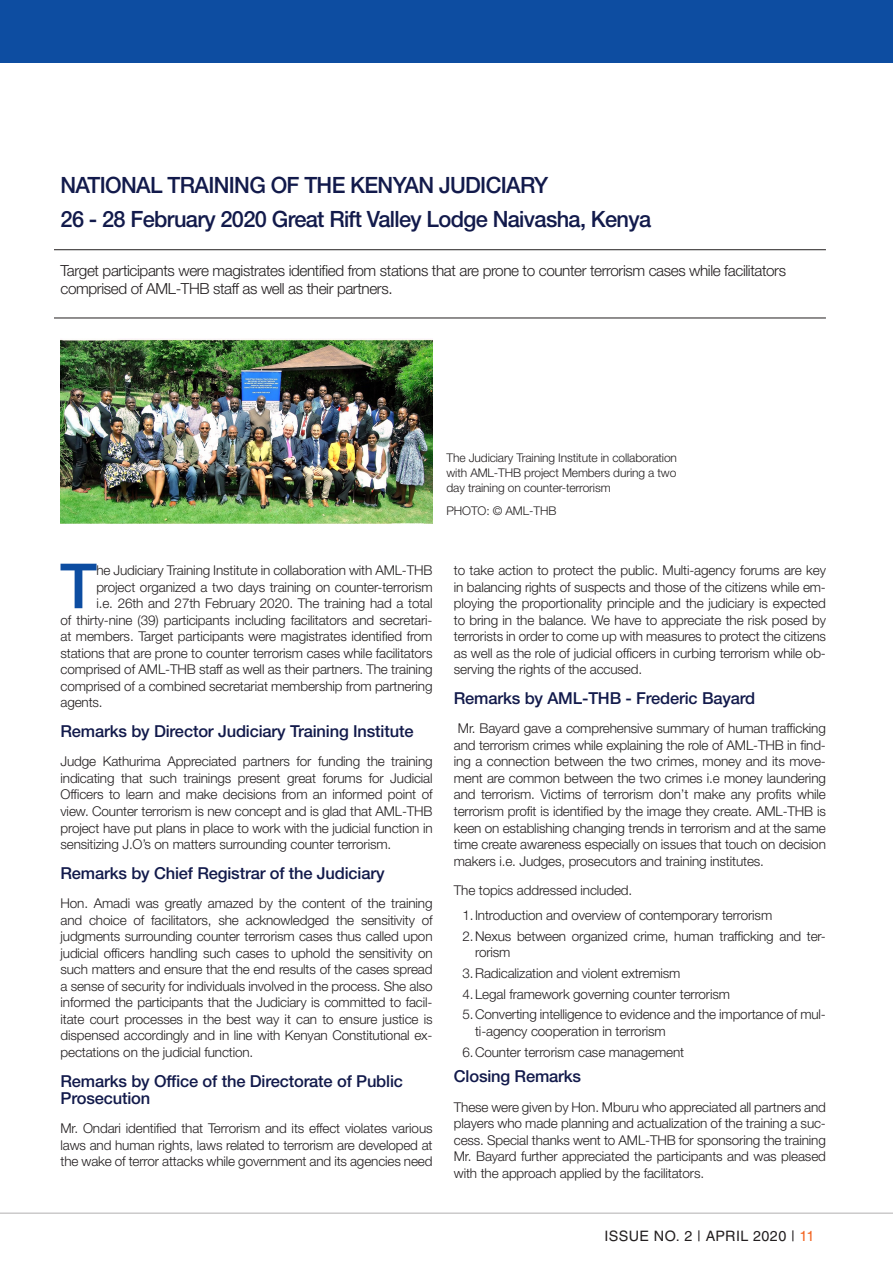
<style>
.page{position:relative;width:893px;height:1263px;background:#fff}
.page>*{position:absolute;margin:0;border:0;box-sizing:border-box;transform-origin:0 0}
.t1{font:500 62.4px "Helvetica Neue LT Std";color:#0d4da1}
.t2{font:500 22.5px "Helvetica Neue LT Std";letter-spacing:-.03em;color:#121a4b}
.t3{font:500 16.5px/17.2px "Helvetica Neue LT Std";letter-spacing:-.01em;color:#121a4b}
.t4{font:300 15.3px/18px "Helvetica Neue LT Std";letter-spacing:-.025em;color:#231f20}
.t5{font:14.4px "Helvetica LT Std";letter-spacing:.025em;color:#231f20}
.t6{font:300 13.5px/16.5px "Helvetica Neue LT Std";letter-spacing:-.01em;color:#231f20;text-align:justify}
.AML_Paragraph{font:300 12px/15px "Helvetica Neue LT Std";letter-spacing:-.01em;color:#231f20;text-align:justify}
.s1{color:#f36421}
</style>
<div class="page">
<hr style="left:0;top:1213px;width:893px;height:1px;background:#231f20">
<hr style="left:54px;top:318px;width:772px;height:1px;background:#231f20">
<hr style="left:54px;top:249px;width:772px;height:1px;background:#231f20">
<img style="left:61px;top:339px;width:372px;height:184px">
<div style="left:0;top:0;width:893px;height:62px;background:#0d4da1"></div>
<p class="t2" style="left:61px;top:171px;width:489px">NATIONAL TRAINING OF THE KENYAN JUDICIARY</p>
<p class="t2" style="left:61px;top:205px;width:592px">26 - 28 February 2020 Great Rift Valley Lodge Naivasha, Kenya</p>
<p class="t4" style="left:61px;top:261px;width:727px">Target participants were magistrates identified from stations that are prone to counter terrorism cases while facilitators comprised of AML-THB staff as well as their partners.</p>
<p class="AML_Paragraph" style="left:446px;top:450px;width:232px">The Judiciary Training Institute in collaboration with AML-THB project Members during a two day training on counter-terrorism</p>
<p class="AML_Paragraph" style="left:446px;top:503px;width:111px">PHOTO: © AML-THB</p>
<p class="t1" style="left:60px;top:549px;width:38px">T</p>
<p class="t6" style="left:96px;top:562px;width:338px">he Judiciary Training Institute in collaboration with AML-THB</p>
<p class="t6" style="left:96px;top:578px;width:338px">project organized a two days training on counter-terrorism</p>
<p class="t6" style="left:96px;top:595px;width:338px">i.e. 26th and 27th February 2020. The training had a total</p>
<p class="t6" style="left:61px;top:611px;width:374px">of thirty-nine (39) participants including facilitators and secretari-</p>
<p class="t6" style="left:61px;top:628px;width:374px">at members. Target participants were magistrates identified from</p>
<p class="t6" style="left:61px;top:644px;width:374px">stations that are prone to counter terrorism cases while facilitators</p>
<p class="t6" style="left:61px;top:661px;width:374px">comprised of AML-THB staff as well as their partners. The training</p>
<p class="t6" style="left:61px;top:677px;width:374px">comprised of a combined secretariat membership from partnering</p>
<p class="t6" style="left:61px;top:694px;width:44px">agents.</p>
<p class="t3" style="left:61px;top:722px;width:354px">Remarks by Director Judiciary Training Institute</p>
<p class="t6" style="left:61px;top:753px;width:374px">Judge Kathurima Appreciated partners for funding the training indicating that such trainings present great forums for Judicial Officers to learn and make decisions from an informed point of view. Counter terrorism is new concept and is glad that AML-THB project have put plans in place to work with the judicial function in sensitizing J.O’s on matters surrounding counter terrorism.</p>
<p class="t3" style="left:61px;top:864px;width:326px">Remarks by Chief Registrar of the Judiciary</p>
<p class="t6" style="left:61px;top:895px;width:374px">Hon. Amadi was greatly amazed by the content of the training and choice of facilitators, she acknowledged the sensitivity of judgments surrounding counter terrorism cases thus called upon judicial officers handling such cases to uphold the sensitivity on such matters and ensure that the end results of the cases spread a sense of security for individuals involved in the process. She also informed the participants that the Judiciary is committed to facil&shy;itate court processes in the best way it can to ensure justice is dispensed accordingly and in line with Kenyan Constitutional ex&shy;pectations on the judicial function.</p>
<p class="t3" style="left:61px;top:1072px;width:344px">Remarks by Office of the Directorate of Public<br>Prosecution</p>
<p class="t6" style="left:61px;top:1120px;width:374px">Mr. Ondari identified that Terrorism and its effect violates various laws and human rights, laws related to terrorism are developed at the wake of terror attacks while government and its agencies need</p>
<p class="t6" style="left:454px;top:562px;width:374px">to take action to protect the public. Multi-agency forums are key in balancing rights of suspects and those of the citizens while em&shy;ploying the proportionality principle and the judiciary is expected to bring in the balance. We have to appreciate the risk posed by terrorists in order to come up with measures to protect the citizens as well as the role of judicial officers in curbing terrorism while ob&shy;serving the rights of the accused.</p>
<p class="t3" style="left:454px;top:689px;width:303px">Remarks by AML-THB - Frederic Bayard</p>
<p class="t6" style="left:454px;top:720px;width:374px;text-indent:4px">Mr. Bayard gave a comprehensive summary of human trafficking and terrorism crimes while explaining the role of AML-THB in find&shy;ing a connection between the two crimes, money and its move&shy;ment are common between the two crimes i.e money laundering and terrorism. Victims of terrorism don’t make any profits while terrorism profit is identified by the image they create. AML-THB is keen on establishing changing trends in terrorism and at the same time create awareness especially on issues that touch on decision makers i.e. Judges, prosecutors and training institutes.</p>
<p class="t6" style="left:454px;top:881px;width:180px">The topics addressed included.</p>
<p class="t6" style="left:462px;top:906px;width:311px">1.Introduction and overview of contemporary terrorism</p>
<p class="t6" style="left:475px;top:927px;width:352px;text-indent:-13px">2.Nexus between organized crime, human trafficking and ter&shy;rorism</p>
<p class="t6" style="left:462px;top:964px;width:220px">3.Radicalization and violent extremism</p>
<p class="t6" style="left:462px;top:985px;width:269px">4.Legal framework governing counter terrorism</p>
<p class="t6" style="left:475px;top:1006px;width:352px;text-indent:-13px">5.Converting intelligence to evidence and the importance of mul&shy;ti-agency cooperation in terrorism</p>
<p class="t6" style="left:462px;top:1043px;width:223px">6.Counter terrorism case management</p>
<p class="t3" style="left:454px;top:1067px;width:129px">Closing Remarks</p>
<p class="t6" style="left:454px;top:1098px;width:374px">These were given by Hon. Mburu who appreciated all partners and players who made planning and actualization of the training a suc&shy;cess. Special thanks went to AML-THB for sponsoring the training Mr. Bayard further appreciated the participants and was pleased with the approach applied by the facilitators.</p>
<p class="t5" style="left:605px;top:1228px;width:211px">ISSUE NO. 2 | APRIL 2020 | <span class="s1">11</span></p>
</div>
